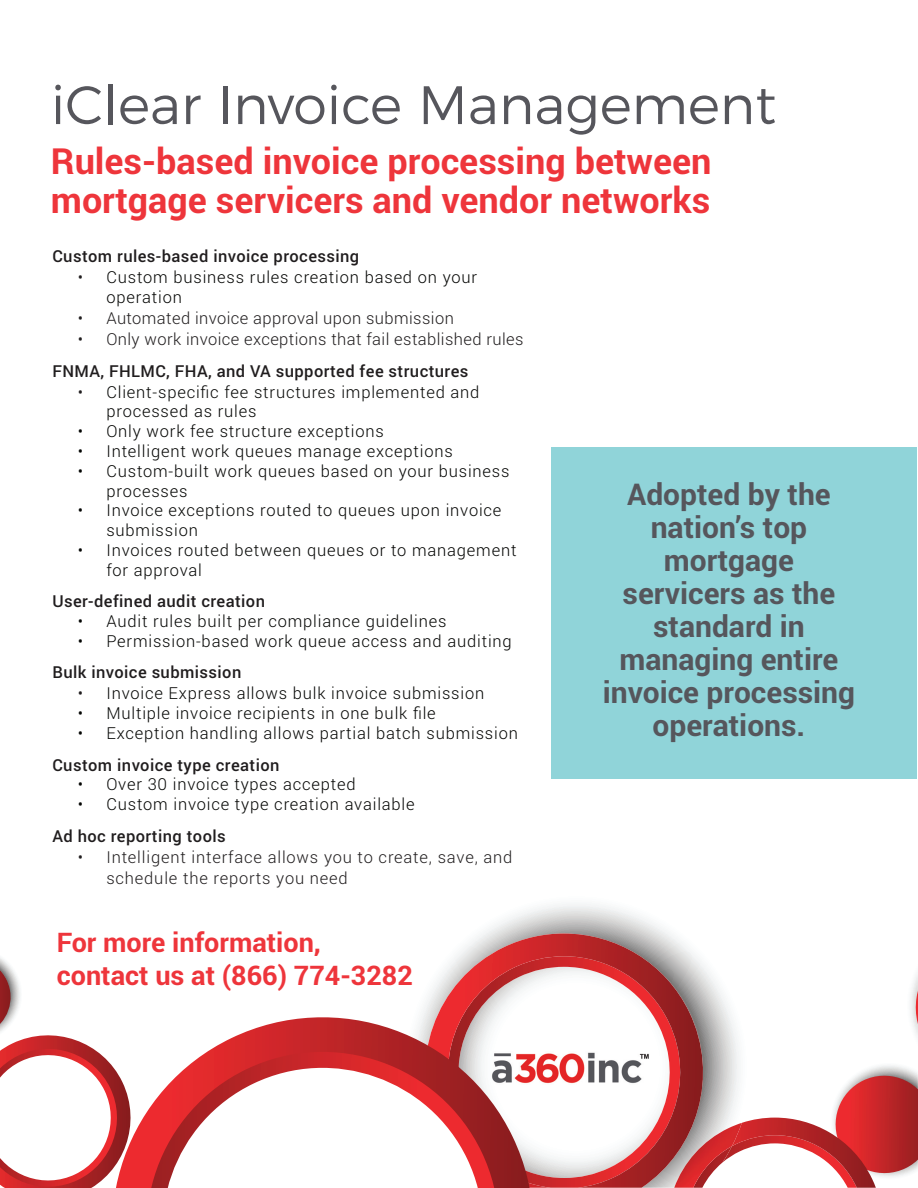
<style>
.page{position:relative;width:918px;height:1188px;background:#fff}
.page>*{position:absolute;margin:0;border:0;box-sizing:border-box;transform-origin:0 0}
.t1{font:300 54px "Montserrat";color:#56565c}
.t2{font:700 36px/39px "Roboto";color:#ee353b}
.t3{font:700 30px/33px "Roboto";color:#56565c;text-align:center}
.t4{font:700 27px/33px "Roboto";color:#ee353b}
.t5{font:300 16.5px/19.8px "Roboto";letter-spacing:.05em;color:#040503}
.t6{font:500 16.5px "Roboto";letter-spacing:.025em;color:#201d1e}
.t7{font:300 16.5px "Roboto";letter-spacing:.025em;color:#201d1e}
.t8{font:300 16.5px/21px "Roboto";letter-spacing:.05em;color:#201d1e}
.s1{color:#201d1e}
</style>
<div class="page">
<svg style="left:0;top:957px;width:82px;height:231px"></svg>
<svg style="left:483px;top:904px;width:186px;height:30px"></svg>
<svg style="left:434px;top:934px;width:235px;height:254px"></svg>
<svg style="left:669px;top:933px;width:249px;height:255px"></svg>
<svg style="left:82px;top:988px;width:481px;height:200px"></svg>
<img style="left:490px;top:1051px;width:161px;height:34px">
<div style="left:551px;top:448px;width:366px;height:331px;background:#90d4d9"></div>
<h1 class="t1" style="left:51px;top:74px;width:727px">iClear Invoice Management</h1>
<h2 class="t2" style="left:51px;top:144px;width:662px">Rules-based invoice processing between mortgage servicers and vendor networks</h2>
<p class="t6" style="left:52px;top:250px;width:308px">Custom rules-based invoice processing</p>
<p class="t5" style="left:106px;top:269px;width:372px;text-indent:-29px"><span class="s1">•</span> Custom business rules creation based on your operation</p>
<p class="t7" style="left:78px;top:312px;width:378px">• Automated invoice approval upon submission</p>
<p class="t7" style="left:78px;top:333px;width:447px">• Only work invoice exceptions that fail established rules</p>
<p class="t6" style="left:52px;top:364px;width:418px">FNMA, FHLMC, FHA, and VA supported fee structures</p>
<p class="t5" style="left:106px;top:383px;width:375px;text-indent:-29px"><span class="s1">•</span> Client-specific fee structures implemented and processed as rules</p>
<p class="t5" style="left:78px;top:423px;width:307px">• Only work fee structure exceptions</p>
<p class="t5" style="left:78px;top:443px;width:377px">• Intelligent work queues manage exceptions</p>
<p class="t5" style="left:106px;top:462px;width:405px;text-indent:-29px">• Custom-built work queues based on your business processes</p>
<p class="t5" style="left:106px;top:502px;width:397px;text-indent:-29px">• Invoice exceptions routed to queues upon invoice submission</p>
<p class="t5" style="left:106px;top:542px;width:412px;text-indent:-29px">• Invoices routed between queues or to management for approval</p>
<p class="t6" style="left:52px;top:595px;width:214px">User-defined audit creation</p>
<p class="t5" style="left:78px;top:613px;width:370px">• Audit rules built per compliance guidelines</p>
<p class="t5" style="left:78px;top:632px;width:435px">• Permission-based work queue access and auditing</p>
<p class="t6" style="left:52px;top:666px;width:191px">Bulk invoice submission</p>
<p class="t5" style="left:78px;top:685px;width:408px"><span class="s1">•</span> Invoice Express allows bulk invoice submission</p>
<p class="t5" style="left:78px;top:705px;width:359px">• Multiple invoice recipients in one bulk file</p>
<p class="t5" style="left:78px;top:725px;width:442px">• Exception handling allows partial batch submission</p>
<p class="t6" style="left:52px;top:758px;width:229px">Custom invoice type creation</p>
<p class="t5" style="left:78px;top:776px;width:279px">• Over 30 invoice types accepted</p>
<p class="t5" style="left:78px;top:796px;width:338px">• Custom invoice type creation available</p>
<p class="t6" style="left:52px;top:829px;width:175px">Ad hoc reporting tools</p>
<p class="t8" style="left:106px;top:848px;width:408px;text-indent:-29px">• Intelligent interface allows you to create, save, and schedule the reports you need</p>
<h3 class="t3" style="left:603px;top:480px;width:254px">Adopted by the nation’s top mortgage servicers as the standard in managing entire invoice processing operations.</h3>
<h3 class="t4" style="left:57px;top:929px;width:358px">For more information, contact us at (866) 774-3282</h3>
</div>
